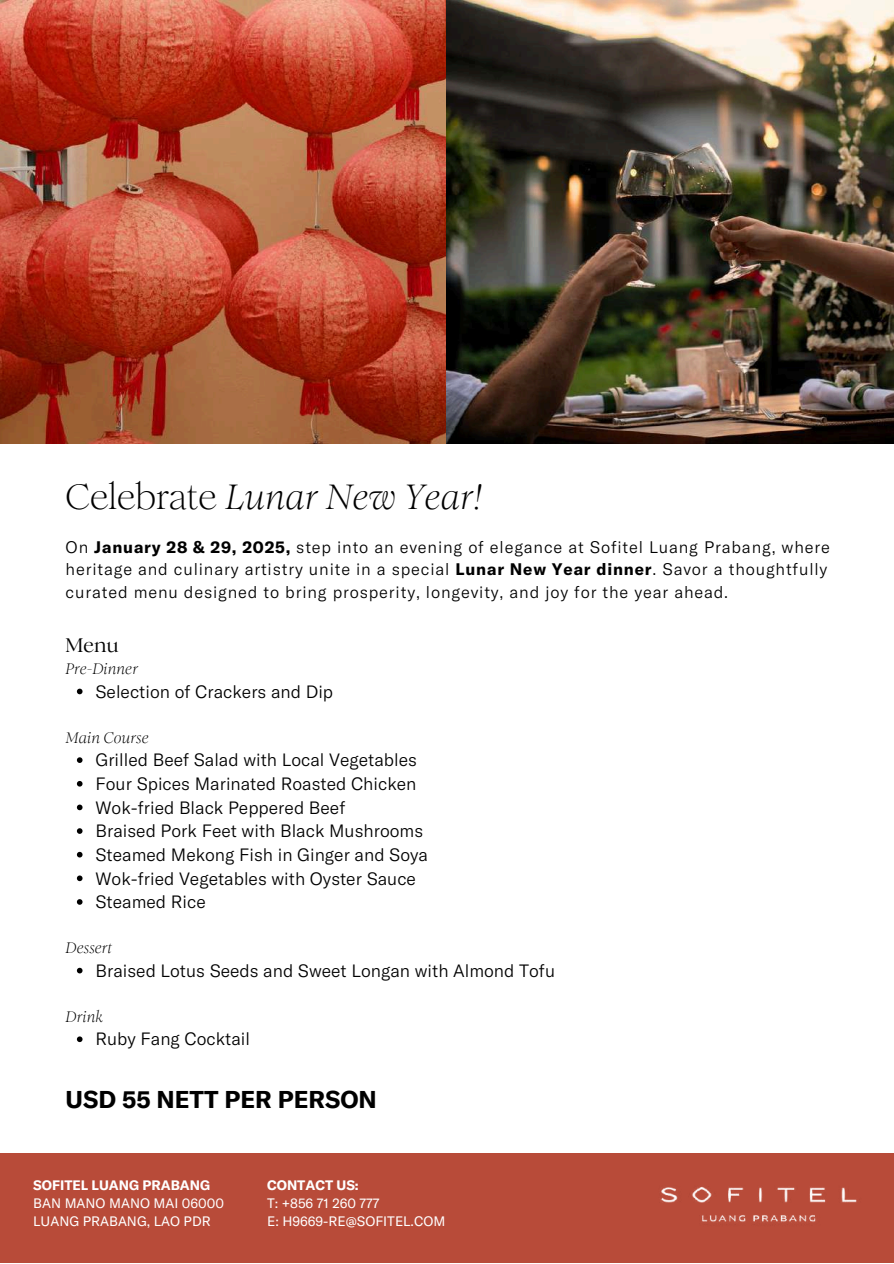
<style>
.page{position:relative;width:894px;height:1264px;background:#fff}
.page>*{position:absolute;margin:0;border:0;box-sizing:border-box;transform-origin:0 0}
.t1{font:italic 34.8px "Romie";color:#000}
.t2{font:700 24px "GT America LV";color:#000}
.t3{font:500 19.5px "Romie";color:#000}
.t4{font:300 17.55px/23.7px "GT America LV";color:#000}
.t5{font:300 16.5px/22.5px "GT America LV";letter-spacing:.05em;color:#000}
.t6{font:italic 15.15px "Romie";color:#000}
.t7{font:italic 15px "Romie";color:#000}
.t8{font:13.5px/18px "GT America LV";color:#fff}
.t9{font:700 13.5px "GT America LV";color:#fff}
.s1{font-style:normal}
.s2{font-weight:700}
</style>
<div class="page">
<img style="left:0;top:0;width:893px;height:443px">
<div style="left:0;top:1153px;width:893px;height:110px;background:#b84b39"></div>
<img style="left:660px;top:1187px;width:197px;height:36px">
<svg style="left:77px;top:688px;width:5px;height:6px"></svg>
<svg style="left:77px;top:757px;width:5px;height:6px"></svg>
<svg style="left:77px;top:781px;width:5px;height:5px"></svg>
<svg style="left:77px;top:804px;width:5px;height:6px"></svg>
<svg style="left:77px;top:828px;width:5px;height:5px"></svg>
<svg style="left:77px;top:851px;width:5px;height:6px"></svg>
<svg style="left:77px;top:875px;width:5px;height:6px"></svg>
<svg style="left:77px;top:899px;width:5px;height:5px"></svg>
<svg style="left:77px;top:967px;width:5px;height:6px"></svg>
<svg style="left:77px;top:1036px;width:5px;height:6px"></svg>
<h1 class="t1" style="left:66px;top:481px;width:418px"><span class="s1">Celebrate</span> Lunar New Year!</h1>
<p class="t5" style="left:66px;top:535px;width:765px">On <span class="s2">January 28 &amp; 29, 2025,</span> step into an evening of elegance at Sofitel Luang Prabang, where heritage and culinary artistry unite in a special <span class="s2">Lunar New Year dinner</span>. Savor a thoughtfully curated menu designed to bring prosperity, longevity, and joy for the year ahead.</p>
<p class="t3" style="left:66px;top:632px;width:54px">Menu</p>
<p class="t7" style="left:66px;top:662px;width:74px">Pre-Dinner</p>
<p class="t4" style="left:95px;top:679px;width:239px">Selection of Crackers and Dip</p>
<p class="t7" style="left:66px;top:730px;width:85px">Main Course</p>
<p class="t4" style="left:95px;top:748px;width:334px">Grilled Beef Salad with Local Vegetables Four Spices Marinated Roasted Chicken Wok-fried Black Peppered Beef<br>Braised Pork Feet with Black Mushrooms Steamed Mekong Fish in Ginger and Soya Wok-fried Vegetables with Oyster Sauce Steamed Rice</p>
<p class="t7" style="left:66px;top:941px;width:48px">Dessert</p>
<p class="t4" style="left:95px;top:958px;width:461px">Braised Lotus Seeds and Sweet Longan with Almond Tofu</p>
<p class="t6" style="left:66px;top:1009px;width:39px">Drink</p>
<p class="t4" style="left:95px;top:1027px;width:156px">Ruby Fang Cocktail</p>
<h2 class="t2" style="left:66px;top:1083px;width:312px">USD 55 NETT PER PERSON</h2>
<p class="t9" style="left:33px;top:1176px;width:178px">SOFITEL LUANG PRABANG</p>
<p class="t8" style="left:33px;top:1194px;width:192px">BAN MANO MANO MAI 06000<br>LUANG PRABANG, LAO PDR</p>
<p class="t9" style="left:267px;top:1176px;width:93px">CONTACT US:</p>
<p class="t8" style="left:267px;top:1194px;width:180px">T: +856 71 260 777<br>E: H9669-RE@SOFITEL.COM</p>
</div>
